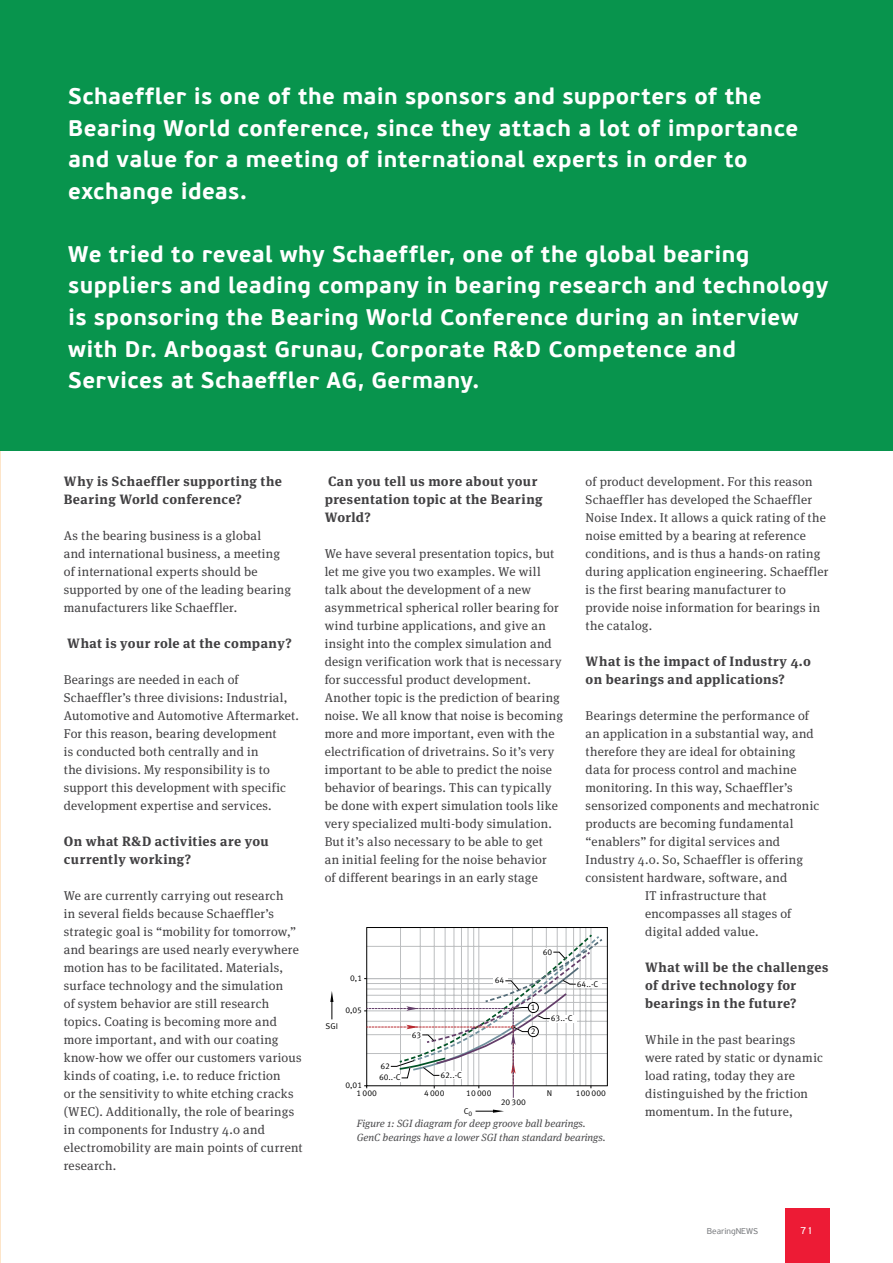
<style>
.page{position:relative;width:893px;height:1263px;background:#fff}
.page>*{position:absolute;margin:0;border:0;box-sizing:border-box;transform-origin:0 0}
.t1{font:700 22.5px/31.5px "PF Beau Sans Pro";letter-spacing:.02em;color:#fff}
.t2{font:700 13.5px/18px "Meta Serif Pro";letter-spacing:.03em;color:#414042}
.t3{font:12.75px/18px "Meta Serif Pro";letter-spacing:.02em;color:#414042}
.t4{font:italic 10.5px/13.5px "Meta Serif Pro";color:#4d4d4f}
.t5{font:10.5px "PF Highway Sans Pro";color:#fff}
.t6{font:9px "PF Highway Sans Pro";color:#808285}
.t7{font:8.4px "Schaeffler Meta";color:#000}
</style>
<div class="page">
<div style="left:785px;top:1208px;width:44px;height:55px;background:#ed1b35"></div>
<svg style="left:475px;top:1109px;width:29px;height:4px"></svg>
<svg style="left:330px;top:991px;width:3px;height:28px"></svg>
<svg style="left:364px;top:927px;width:244px;height:171px"></svg>
<div style="left:528px;top:1026px;width:10px;height:11px;background:#fff;border-radius:50%"></div>
<div style="left:528px;top:1026px;width:11px;height:11px;border:1px solid #000;border-radius:50%"></div>
<div style="left:0;top:0;width:893px;height:450px;background:#08944d"></div>
<h1 class="t1" style="left:68px;top:81px;width:731px">Schaeffler is one of the main sponsors and supporters of the Bearing World conference, since they attach a lot of importance and value for a meeting of international experts in order to exchange ideas.</h1>
<p class="t1" style="left:68px;top:239px;width:762px">We tried to reveal why Schaeffler, one of the global bearing suppliers and leading company in bearing research and technology is sponsoring the Bearing World Conference during an interview with Dr. Arbogast Grunau, Corporate R&amp;D Competence and Services at Schaeffler AG, Germany.</p>
<p class="t2" style="left:64px;top:471px;width:220px">Why is Schaeffler supporting the<br>Bearing World conference?</p>
<p class="t3" style="left:64px;top:526px;width:229px">As the bearing business is a global<br>and international business, a meeting of international experts should be supported by one of the leading bearing manufacturers like Schaeffler.</p>
<p class="t2" style="left:67px;top:633px;width:226px">What is your role at the company?</p>
<p class="t3" style="left:64px;top:670px;width:237px">Bearings are needed in each of Schaeffler’s three divisions: Industrial, Automotive and Automotive Aftermarket.<br>For this reason, bearing development<br>is conducted both centrally and in<br>the divisions. My responsibility is to support this development with specific development expertise and services.</p>
<p class="t2" style="left:64px;top:831px;width:207px">On what R&amp;D activities are you currently working?</p>
<p class="t3" style="left:64px;top:886px;width:240px">We are currently carrying out research<br>in several fields because Schaeffler’s strategic goal is “mobility for tomorrow,” and bearings are used nearly everywhere motion has to be facilitated. Materials, surface technology and the simulation<br>of system behavior are still research topics. Coating is becoming more and more important, and with our coating know-how we offer our customers various kinds of coating, i.e. to reduce friction<br>or the sensitivity to white etching cracks (WEC). Additionally, the role of bearings in components for Industry 4.0 and electromobility are main points of current research.</p>
<p class="t2" style="left:325px;top:471px;width:219px">Can you tell us more about your presentation topic at the Bearing<br>World?</p>
<p class="t3" style="left:325px;top:544px;width:240px">We have several presentation topics, but let me give you two examples. We will talk about the development of a new asymmetrical spherical roller bearing for wind turbine applications, and give an insight into the complex simulation and design verification work that is necessary for successful product development.<br>Another topic is the prediction of bearing noise. We all know that noise is becoming more and more important, even with the electrification of drivetrains. So it’s very important to be able to predict the noise behavior of bearings. This can typically be done with expert simulation tools like very specialized multi-body simulation.<br>But it’s also necessary to be able to get<br>an initial feeling for the noise behavior<br>of different bearings in an early stage</p>
<p class="t3" style="left:586px;top:472px;width:244px">of product development. For this reason Schaeffler has developed the Schaeffler Noise Index. It allows a quick rating of the noise emitted by a bearing at reference conditions, and is thus a hands-on rating during application engineering. Schaeffler is the first bearing manufacturer to provide noise information for bearings in the catalog.</p>
<p class="t2" style="left:586px;top:651px;width:227px">What is the impact of Industry 4.0 on bearings and applications?</p>
<p class="t3" style="left:586px;top:706px;width:225px">Bearings determine the performance of</p>
<p class="t3" style="left:586px;top:724px;width:230px">an application in a substantial way, and</p>
<p class="t3" style="left:586px;top:742px;width:211px">therefore they are ideal for obtaining</p>
<p class="t3" style="left:586px;top:760px;width:212px">data for process control and machine</p>
<p class="t3" style="left:586px;top:778px;width:209px">monitoring. In this way, Schaeffler’s</p>
<p class="t3" style="left:586px;top:796px;width:235px">sensorized components and mechatronic</p>
<p class="t3" style="left:586px;top:814px;width:209px">products are becoming fundamental</p>
<p class="t3" style="left:586px;top:832px;width:196px">“enablers” for digital services and</p>
<p class="t3" style="left:586px;top:850px;width:219px">Industry 4.0. So, Schaeffler is offering</p>
<p class="t3" style="left:586px;top:868px;width:203px">consistent hardware, software, and</p>
<p class="t3" style="left:645px;top:886px;width:123px">IT infrastructure that</p>
<p class="t3" style="left:645px;top:904px;width:148px">encompasses all stages of</p>
<p class="t3" style="left:645px;top:922px;width:115px">digital added value.</p>
<p class="t2" style="left:645px;top:957px;width:185px">What will be the challenges of drive technology for bearings in the future?</p>
<p class="t3" style="left:645px;top:1030px;width:179px">While in the past bearings were rated by static or dynamic load rating, today they are distinguished by the friction momentum. In the future,</p>
<p class="t7" style="left:543px;top:947px;width:11px">60</p>
<p class="t7" style="left:350px;top:973px;width:13px">0,1</p>
<p class="t7" style="left:495px;top:975px;width:11px">64</p>
<p class="t7" style="left:577px;top:979px;width:23px">64..-C</p>
<p class="t7" style="left:531px;top:1002px;width:6px">1</p>
<p class="t7" style="left:531px;top:1026px;width:6px">2</p>
<p class="t7" style="left:345px;top:1005px;width:18px">0,05</p>
<p class="t7" style="left:551px;top:1013px;width:23px">63..-C</p>
<p class="t7" style="left:326px;top:1021px;width:14px">SGI</p>
<p class="t7" style="left:412px;top:1029px;width:11px">63</p>
<p class="t7" style="left:380px;top:1061px;width:11px">62</p>
<p class="t7" style="left:440px;top:1070px;width:23px">62..-C</p>
<p class="t7" style="left:379px;top:1072px;width:23px">60..-C</p>
<p class="t7" style="left:345px;top:1080px;width:18px">0,01</p>
<p class="t7" style="left:547px;top:1088px;width:7px">N</p>
<p class="t7" style="left:576px;top:1088px;width:31px">100 000</p>
<p class="t7" style="left:356px;top:1088px;width:22px">1 000</p>
<p class="t7" style="left:424px;top:1088px;width:22px">4 000</p>
<p class="t7" style="left:466px;top:1088px;width:27px">10 000</p>
<p class="t7" style="left:501px;top:1097px;width:27px">20 300</p>
<p class="t7" style="left:464px;top:1106px;width:10px">C<sub>0</sub></p>
<p class="t4" style="left:357px;top:1116px;width:250px">Figure 1: SGI diagram for deep groove ball bearings.<br>GenC bearings have a lower SGI than standard bearings.</p>
<p class="t6" style="left:707px;top:1226px;width:53px">BearingNEWS</p>
<p class="t5" style="left:800px;top:1224px;width:14px">71</p>
</div>
